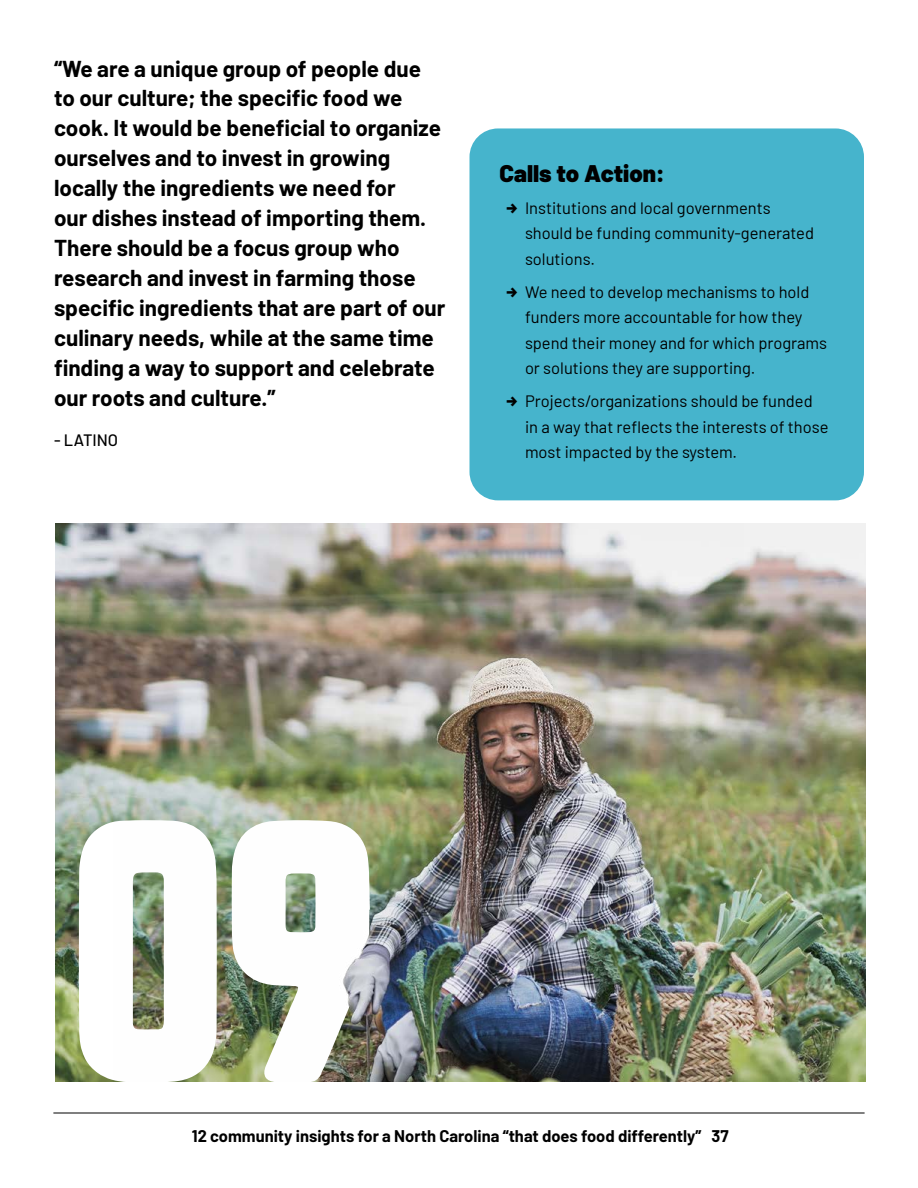
<style>
.page{position:relative;width:918px;height:1188px;background:#fff}
.page>*{position:absolute;margin:0;border:0;box-sizing:border-box;transform-origin:0 0}
.t1{font:condensed 300px "Blocklyn";color:#fff}
.t2{font:900 24px "Barlow";color:#000}
.t3{font:700 22.5px/30px "Barlow";color:#000}
.t4{font:16.5px/25.5px "Barlow";color:#000}
.t5{font:700 16.5px "Barlow";color:#000}
.t6{font:500 16.5px "Barlow";color:#000}
</style>
<div class="page">
<hr style="left:53px;top:1113px;width:812px;height:1px;background:#000">
<div style="left:470px;top:128px;width:394px;height:372px;background:#46b4cc;border-radius:28px"></div>
<img style="left:55px;top:524px;width:810px;height:558px">
<img style="left:113px;top:524px;width:631px;height:558px">
<p class="t3" style="left:54px;top:52px;width:393px">“We are a unique group of people due to our culture; the specific food we cook. It would be beneficial to organize ourselves and to invest in growing locally the ingredients we need for<br>our dishes instead of importing them.<br>There should be a focus group who research and invest in farming those specific ingredients that are part of our culinary needs, while at the same time finding a way to support and celebrate our roots and culture.”</p>
<p class="t6" style="left:54px;top:428px;width:66px">- LATINO</p>
<p class="t2" style="left:500px;top:156px;width:167px">Calls to Action:</p>
<p class="t4" style="left:525px;top:194px;width:291px">Institutions and local governments should be funding community-generated solutions.</p>
<p class="t4" style="left:525px;top:278px;width:304px">We need to develop mechanisms to hold funders more accountable for how they spend their money and for which programs or solutions they are supporting.</p>
<p class="t4" style="left:525px;top:387px;width:305px">Projects/organizations should be funded in a way that reflects the interests of those most impacted by the system.</p>
<h1 class="t1" style="left:64px;top:732px;width:307px">09</h1>
<p class="t5" style="left:192px;top:1123px;width:538px">12 community insights for a North Carolina “that does food differently” 37</p>
</div>
